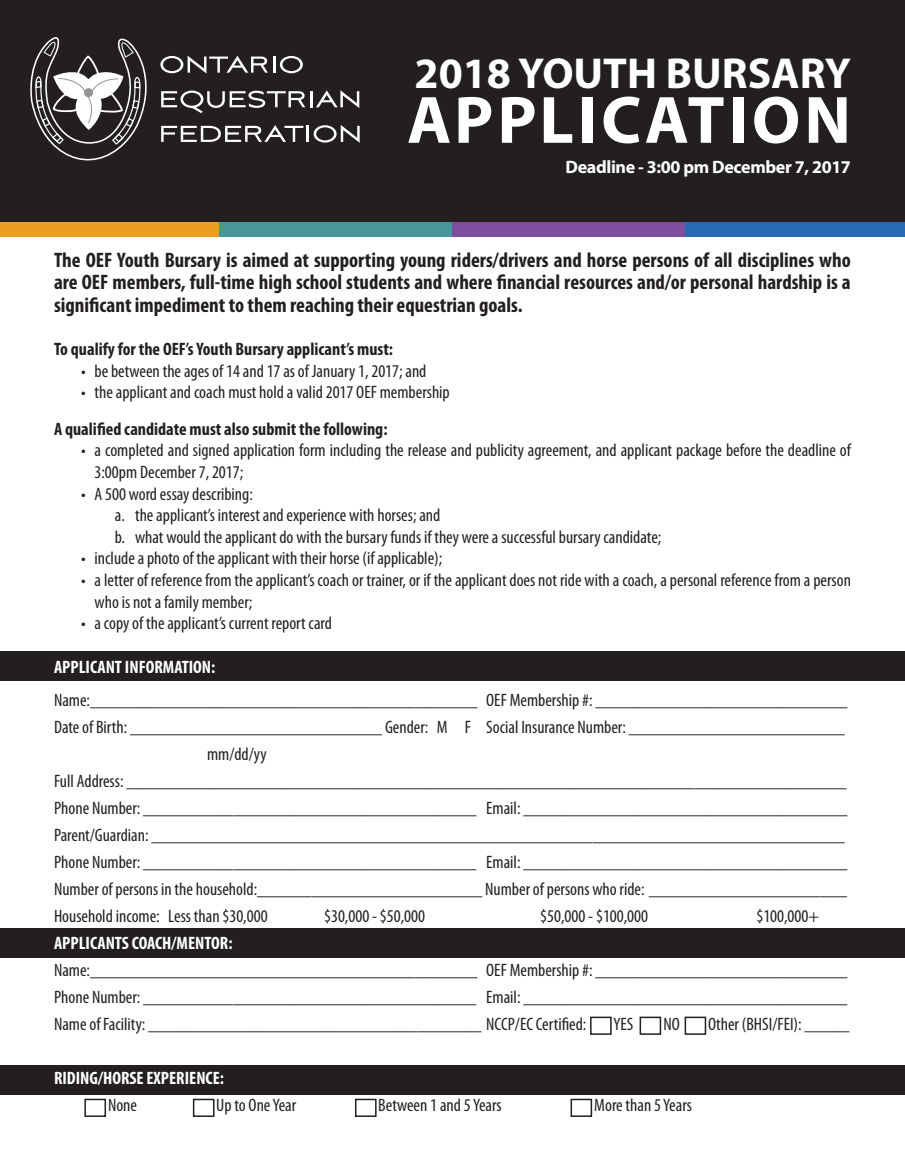
<style>
.page{position:relative;width:905px;height:1175px;background:#fff}
.page>*{position:absolute;margin:0;border:0;box-sizing:border-box;transform-origin:0 0}
.t1{font:700 67.5px "Myriad Pro";letter-spacing:.06em;color:#fff}
.t2{font:700 43.5px "Myriad Pro";color:#fff}
.t3{font:700 condensed 21px/22.5px "Myriad Pro";color:#231f20;text-align:justify}
.t4{font:condensed 18px/21.6px "Myriad Pro";color:#231f20}
.t5{font:700 condensed 18px "Myriad Pro";color:#231f20}
.t6{font:700 condensed 18px "Myriad Pro";color:#fff}
.t7{font:700 18px "Myriad Pro";letter-spacing:-.02em;color:#fff}
</style>
<div class="page">
<div style="left:0;top:651px;width:904px;height:30px;background:#231f20"></div>
<div style="left:0;top:928px;width:904px;height:30px;background:#231f20"></div>
<div style="left:0;top:1064px;width:904px;height:30px;background:#231f20"></div>
<div style="left:84px;top:1098px;width:22px;height:18px;border:2px solid #231f20"></div>
<div style="left:193px;top:1098px;width:21px;height:18px;border:2px solid #231f20"></div>
<div style="left:355px;top:1098px;width:21px;height:18px;border:2px solid #231f20"></div>
<div style="left:570px;top:1098px;width:22px;height:18px;border:2px solid #231f20"></div>
<div style="left:590px;top:1016px;width:21px;height:18px;border:2px solid #231f20"></div>
<div style="left:639px;top:1016px;width:22px;height:18px;border:2px solid #231f20"></div>
<div style="left:684px;top:1016px;width:22px;height:18px;border:2px solid #231f20"></div>
<div style="left:0;top:0;width:904px;height:235px;background:#231f20"></div>
<hr style="left:310px;top:91px;width:3px;height:16px;background:#fff">
<svg style="left:316px;top:90px;width:43px;height:18px"></svg>
<svg style="left:30px;top:37px;width:275px;height:123px"></svg>
<hr style="left:306px;top:126px;width:3px;height:16px;background:#fff">
<svg style="left:313px;top:125px;width:46px;height:18px"></svg>
<div style="left:0;top:222px;width:219px;height:14px;background:#ed9d20"></div>
<div style="left:219px;top:222px;width:233px;height:14px;background:#47969a"></div>
<div style="left:452px;top:222px;width:233px;height:14px;background:#7f4d9e"></div>
<div style="left:685px;top:222px;width:219px;height:14px;background:#286bb4"></div>
<p class="t2" style="left:414px;top:45px;width:438px">2018 YOUTH BURSARY</p>
<p class="t1" style="left:407px;top:76px;width:445px">APPLICATION</p>
<p class="t7" style="left:565px;top:155px;width:287px">Deadline - 3:00 pm December 7, 2017</p>
<p class="t3" style="left:54px;top:248px;width:798px">The OEF Youth Bursary is aimed at supporting young riders/drivers and horse persons of all disciplines who are OEF members, full-time high school students and where financial resources and/or personal hardship is a significant impediment to them reaching their equestrian goals.</p>
<p class="t5" style="left:54px;top:338px;width:340px">To qualify for the OEF’s Youth Bursary applicant’s must:</p>
<p class="t4" style="left:81px;top:359px;width:347px">• be between the ages of 14 and 17 as of January 1, 2017; and</p>
<p class="t4" style="left:81px;top:381px;width:370px">• the applicant and coach must hold a valid 2017 OEF membership</p>
<p class="t5" style="left:54px;top:417px;width:335px">A qualified candidate must also submit the following:</p>
<p class="t4" style="left:94px;top:439px;width:758px;text-indent:-14px">• a completed and signed application form including the release and publicity agreement, and applicant package before the deadline of<br>3:00pm December 7, 2017;</p>
<p class="t4" style="left:81px;top:482px;width:173px">• A 500 word essay describing:</p>
<p class="t4" style="left:115px;top:504px;width:327px">a. the applicant’s interest and experience with horses; and</p>
<p class="t4" style="left:115px;top:526px;width:548px">b. what would the applicant do with the bursary funds if they were a successful bursary candidate;</p>
<p class="t4" style="left:81px;top:547px;width:363px">• include a photo of the applicant with their horse (if applicable);</p>
<p class="t4" style="left:94px;top:569px;width:758px;text-indent:-14px">• a letter of reference from the applicant’s coach or trainer, or if the applicant does not ride with a coach, a personal reference from a person who is not a family member;</p>
<p class="t4" style="left:81px;top:612px;width:252px">• a copy of the applicant’s current report card</p>
<p class="t6" style="left:54px;top:655px;width:163px">APPLICANT INFORMATION:</p>
<p class="t4" style="left:54px;top:688px;width:795px">Name:___________________________________________ OEF Membership #: ____________________________</p>
<p class="t4" style="left:54px;top:715px;width:792px">Date of Birth: ____________________________ Gender: M F Social Insurance Number: ________________________</p>
<p class="t4" style="left:207px;top:742px;width:61px">mm/dd/yy</p>
<p class="t4" style="left:54px;top:769px;width:794px">Full Address: ________________________________________________________________________________</p>
<p class="t4" style="left:54px;top:796px;width:795px">Phone Number: _____________________________________ Email: ____________________________________</p>
<p class="t4" style="left:54px;top:823px;width:792px">Parent/Guardian: _____________________________________________________________________________</p>
<p class="t4" style="left:54px;top:850px;width:795px">Phone Number: _____________________________________ Email: ____________________________________</p>
<p class="t4" style="left:54px;top:877px;width:794px">Number of persons in the household:_________________________ Number of persons who ride: ______________________</p>
<p class="t4" style="left:54px;top:904px;width:215px">Household income: Less than $30,000</p>
<p class="t4" style="left:324px;top:904px;width:102px">$30,000 - $50,000</p>
<p class="t4" style="left:540px;top:904px;width:109px">$50,000 - $100,000</p>
<p class="t4" style="left:756px;top:904px;width:64px">$100,000+</p>
<p class="t6" style="left:54px;top:931px;width:180px">APPLICANTS COACH/MENTOR:</p>
<p class="t4" style="left:54px;top:958px;width:795px">Name:___________________________________________ OEF Membership #: ____________________________</p>
<p class="t4" style="left:54px;top:985px;width:795px">Phone Number: _____________________________________ Email: ____________________________________</p>
<p class="t4" style="left:54px;top:1012px;width:534px">Name of Facility: _____________________________________ NCCP/EC Certified:</p>
<p class="t4" style="left:613px;top:1012px;width:21px">YES</p>
<p class="t4" style="left:663px;top:1012px;width:18px">NO</p>
<p class="t4" style="left:708px;top:1012px;width:143px">Other (BHSI/FEI): _____</p>
<p class="t6" style="left:54px;top:1066px;width:171px">RIDING/HORSE EXPERIENCE:</p>
<p class="t4" style="left:108px;top:1093px;width:31px">None</p>
<p class="t4" style="left:216px;top:1093px;width:82px">Up to One Year</p>
<p class="t4" style="left:378px;top:1093px;width:125px">Between 1 and 5 Years</p>
<p class="t4" style="left:594px;top:1093px;width:99px">More than 5 Years</p>
</div>
